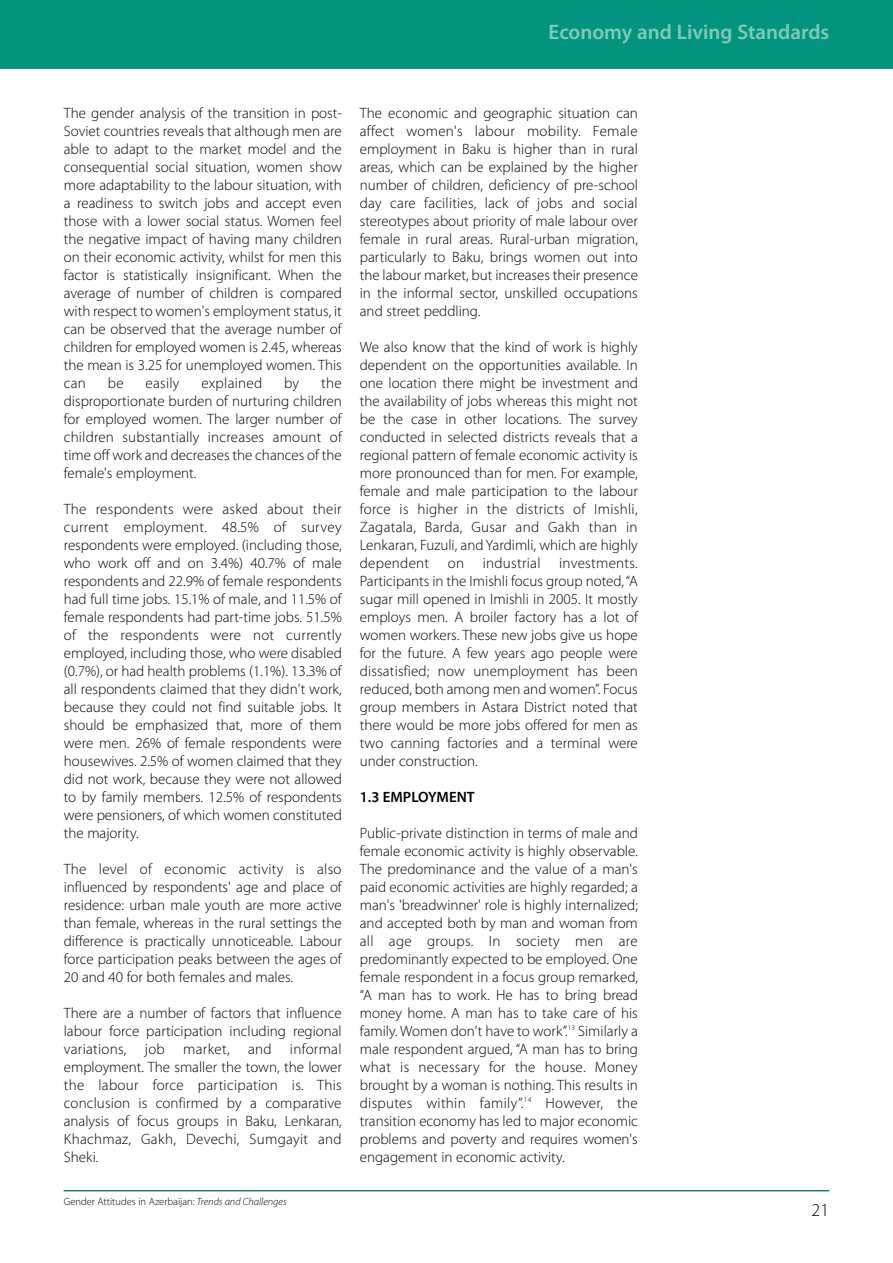
<style>
.page{position:relative;width:893px;height:1263px;background:#fff}
.page>*{position:absolute;margin:0;border:0;box-sizing:border-box;transform-origin:0 0}
.t1{font:600 21px "Myriad Pro";color:#80c9bf}
.t2{font:300 18px "Myriad Pro";color:#000}
.t3{font:300 15px/18px "Myriad Pro";color:#000;text-align:justify}
.t4{font:600 15px "Myriad Pro";color:#000}
.t5{font:300 15px "Myriad Pro";letter-spacing:.02em;color:#000}
.t6{font:300 10.5px "Myriad Pro";color:#000}
.s1{font-style:italic}
</style>
<div class="page">
<hr style="left:64px;top:1190px;width:765px;height:1px;background:#02947e">
<div style="left:0;top:0;width:893px;height:68px;background:#02947e"></div>
<h1 class="t1" style="left:549px;top:24px;width:282px">Economy and Living Standards</h1>
<p class="t3" style="left:64px;top:105px;width:280px">The gender analysis of the transition in post-Soviet countries reveals that although men are able to adapt to the market model and the consequential social situation, women show more adaptability to the labour situation, with a readiness to switch jobs and accept even those with a lower social status. Women feel the negative impact of having many children on their economic activity, whilst for men this factor is statistically insignificant. When the average of number of children is compared with respect to women's employment status, it can be observed that the average number of children for employed women is 2.45, whereas the mean is 3.25 for unemployed women. This can</p>
<p class="t3" style="left:64px;top:375px;width:280px;text-indent:257px">the disproportionate burden of nurturing children for employed women. The larger number of children substantially increases amount of time off work and decreases the chances of the female's employment.</p>
<p class="t3" style="left:64px;top:501px;width:280px">The respondents were asked about their current employment. 48.5% of survey respondents were employed. (including those, who work off and on 3.4%) 40.7% of male respondents and 22.9% of female respondents had full time jobs. 15.1% of male, and 11.5% of female respondents had part-time jobs. 51.5% of the respondents were not currently employed, including those, who were disabled (0.7%), or had health problems (1.1%). 13.3% of all respondents claimed that they didn't work, because they could not find suitable jobs. It should be emphasized that, more of them were men. 26% of female respondents were housewives. 2.5% of women claimed that they did not work, because they were not allowed to by family members. 12.5% of respondents were pensioners, of which women constituted the majority.</p>
<p class="t3" style="left:64px;top:861px;width:280px">The level of economic activity is also influenced by respondents' age and place of residence: urban male youth are more active than female, whereas in the rural settings the difference is practically unnoticeable. Labour force participation peaks between the ages of 20 and 40 for both females and males.</p>
<p class="t3" style="left:64px;top:1005px;width:280px">There are a number of factors that influence labour force participation including regional variations, job market, and informal employment. The smaller the town, the lower the labour force participation is. This conclusion is confirmed by a comparative analysis of focus groups in Baku, Lenkaran, Khachmaz, Gakh, Devechi, Sumgayit and Sheki.</p>
<p class="t3" style="left:108px;top:375px;width:17px">be</p>
<p class="t3" style="left:145px;top:375px;width:36px">easily</p>
<p class="t5" style="left:201px;top:377px;width:62px">explained</p>
<p class="t3" style="left:284px;top:375px;width:17px">by</p>
<p class="t6" style="left:64px;top:1197px;width:224px">Gender Attitudes in Azerbaijan: <span class="s1">Trends and Challenges</span></p>
<p class="t3" style="left:360px;top:105px;width:280px">The economic and geographic situation can affect women's labour mobility. Female employment in Baku is higher than in rural areas, which can be explained by the higher number of children, deficiency of pre-school day care facilities, lack of jobs and social stereotypes about priority of male labour over female in rural areas. Rural-urban migration, particularly to Baku, brings women out into the labour market, but increases their presence in the informal sector, unskilled occupations and street peddling.</p>
<p class="t3" style="left:360px;top:339px;width:280px">We also know that the kind of work is highly dependent on the opportunities available. In one location there might be investment and the availability of jobs whereas this might not be the case in other locations. The survey conducted in selected districts reveals that a regional pattern of female economic activity is more pronounced than for men. For example, female and male participation to the labour force is higher in the districts of Imishli, Zagatala, Barda, Gusar and Gakh than in Lenkaran, Fuzuli, and Yardimli, which are highly dependent on industrial investments.<br>Participants in the Imishli focus group noted, “A sugar mill opened in Imishli in 2005. It mostly employs men. A broiler factory has a lot of women workers. These new jobs give us hope for the future. A few years ago people were dissatisfied; now unemployment has been reduced, both among men and women”. Focus group members in Astara District noted that there would be more jobs offered for men as two canning factories and a terminal were under construction.</p>
<p class="t4" style="left:360px;top:791px;width:116px">1.3 EMPLOYMENT</p>
<p class="t3" style="left:360px;top:825px;width:280px">Public-private distinction in terms of male and female economic activity is highly observable.<br>The predominance and the value of a man's paid economic activities are highly regarded; a man's 'breadwinner' role is highly internalized; and accepted both by man and woman from all age groups. In society men are predominantly expected to be employed. One female respondent in a focus group remarked, “A man has to work. He has to bring bread money home. A man has to take care of his family. Women don't have to work”.<sup>13</sup> Similarly a male respondent argued, “A man has to bring what is necessary for the house. Money brought by a woman is nothing. This results in disputes within family”.<sup>14</sup> However, the transition economy has led to major economic problems and poverty and requires women's engagement in economic activity.</p>
<p class="t2" style="left:812px;top:1204px;width:19px">21</p>
</div>
